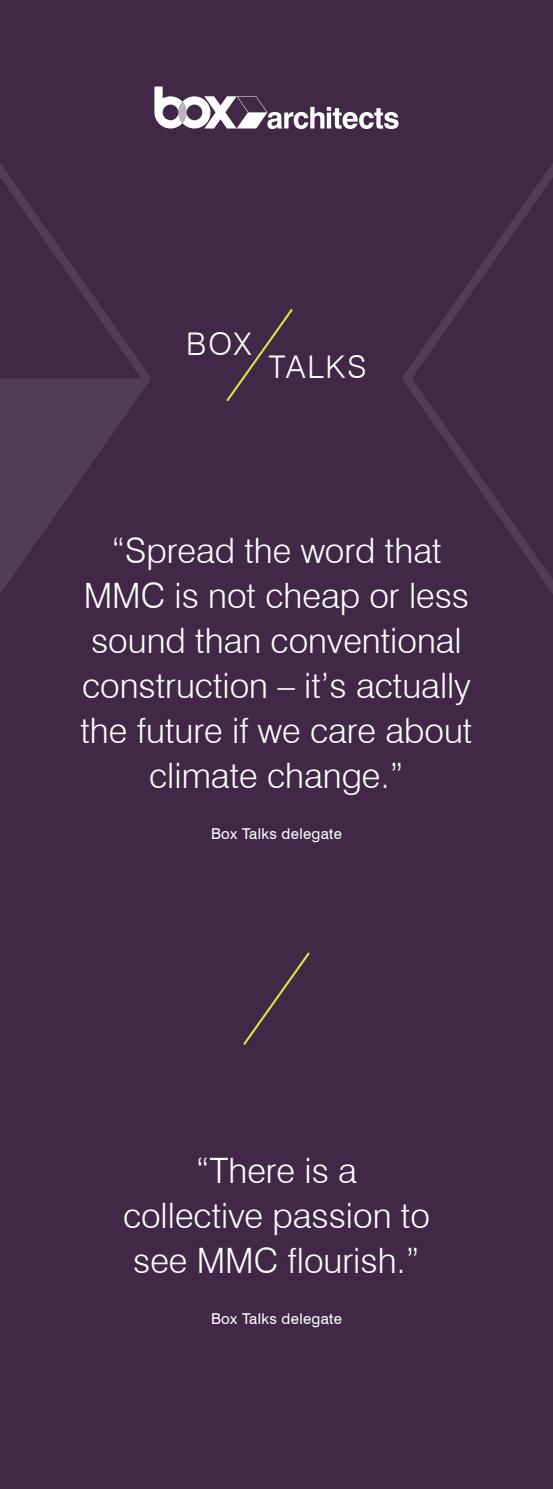
<style>
.page{position:relative;width:553px;height:1489px;background:#fff}
.page>*{position:absolute;margin:0;border:0;box-sizing:border-box;transform-origin:0 0}
.t1{font:300 35px/45px "Swiss 721 BT";color:#fff;text-align:center}
.t2{font:300 31.25px "Swiss 721 BT";letter-spacing:.06em;color:#fff}
.t3{font:15px "Swiss 721 BT";letter-spacing:.02em;color:#fff}
</style>
<div class="page">
<div style="left:0;top:0;width:553px;height:1488px;background:#402846"></div>
<svg style="left:154px;top:86px;width:244px;height:43px"></svg>
<svg style="left:402px;top:163px;width:151px;height:431px"></svg>
<svg style="left:0;top:163px;width:151px;height:430px"></svg>
<svg style="left:226px;top:308px;width:67px;height:94px"></svg>
<svg style="left:243px;top:952px;width:67px;height:93px"></svg>
<p class="t2" style="left:186px;top:325px;width:67px">BOX</p>
<p class="t2" style="left:269px;top:347px;width:99px">TALKS</p>
<p class="t1" style="left:80px;top:527px;width:393px">“Spread the word that<br>MMC is not cheap or less sound than conventional construction – it’s actually the future if we care about climate change.”</p>
<p class="t3" style="left:211px;top:824px;width:132px">Box Talks delegate</p>
<p class="t1" style="left:123px;top:1147px;width:308px">“There is a collective passion to see MMC flourish.”</p>
<p class="t3" style="left:211px;top:1309px;width:132px">Box Talks delegate</p>
</div>
